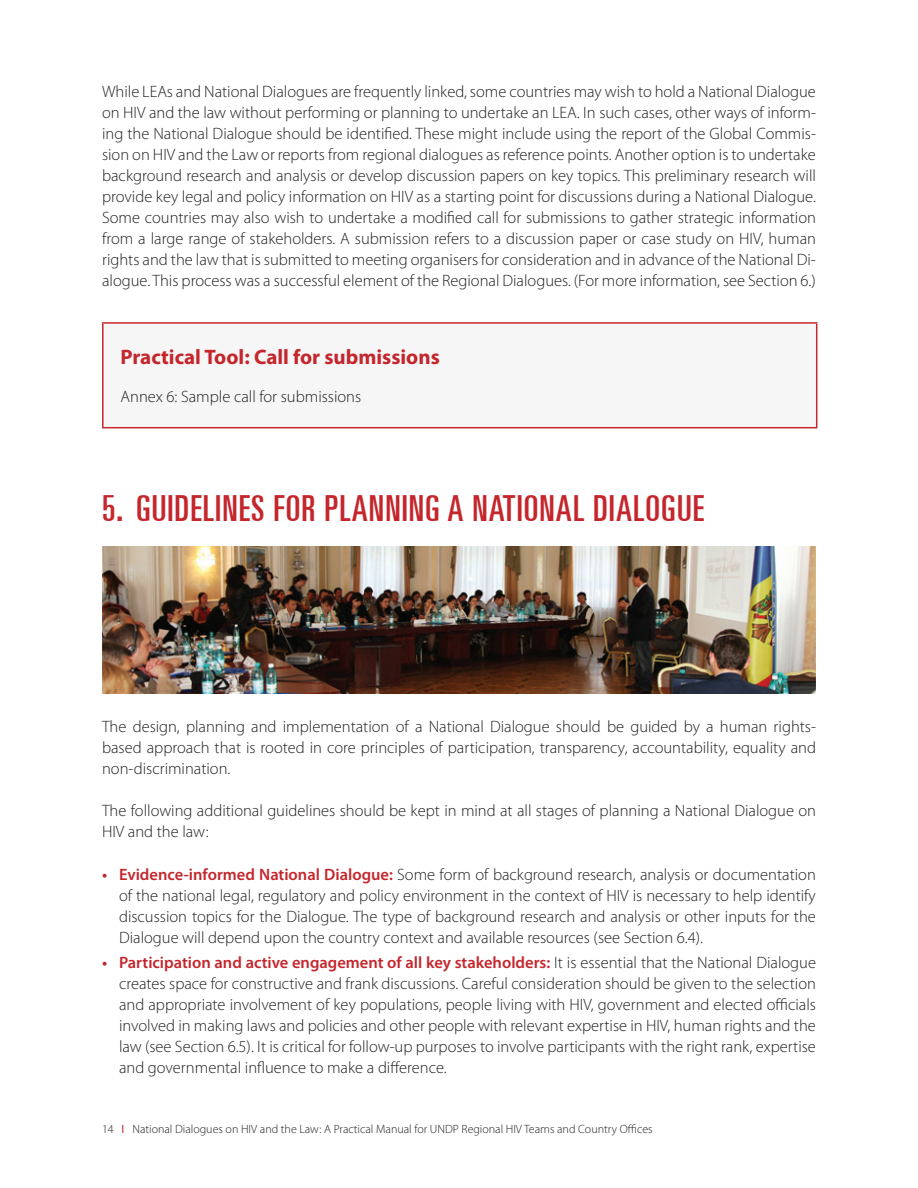
<style>
.page{position:relative;width:918px;height:1188px;background:#fff}
.page>*{position:absolute;margin:0;border:0;box-sizing:border-box;transform-origin:0 0}
.t1{font:ultra-condensed 36px "Univers LT";letter-spacing:.03em;color:#c4262c}
.t2{font:700 21px "Myriad Pro";color:#c4262c}
.t3{font:300 16.5px/21px "Myriad Pro";color:#231f20;text-align:justify}
.t4{font:300 12px "Myriad Pro";color:#231f20}
.s1{font-weight:600;color:#c4262c}
.s2{font-weight:400;color:#c4262c}
</style>
<div class="page">
<div style="left:103px;top:323px;width:714px;height:105px;background:#f6f6f7"></div>
<hr style="left:102px;top:322px;width:715px;height:2px;background:#c4262c">
<hr style="left:102px;top:324px;width:2px;height:103px;background:#c4262c">
<hr style="left:816px;top:324px;width:1px;height:103px;background:#c4262c">
<hr style="left:102px;top:427px;width:715px;height:1px;background:#c4262c">
<img style="left:102px;top:546px;width:714px;height:147px">
<p class="t3" style="left:102px;top:82px;width:715px">While LEAs and National Dialogues are frequently linked, some countries may wish to hold a National Dialogue on HIV and the law without performing or planning to undertake an LEA. In such cases, other ways of inform&shy;ing the National Dialogue should be identified. These might include using the report of the Global Commis&shy;sion on HIV and the Law or reports from regional dialogues as reference points. Another option is to undertake background research and analysis or develop discussion papers on key topics. This preliminary research will provide key legal and policy information on HIV as a starting point for discussions during a National Dialogue.<br>Some countries may also wish to undertake a modified call for submissions to gather strategic information from a large range of stakeholders. A submission refers to a discussion paper or case study on HIV, human rights and the law that is submitted to meeting organisers for consideration and in advance of the National Di&shy;alogue. This process was a successful element of the Regional Dialogues. (For more information, see Section 6.)</p>
<p class="t2" style="left:121px;top:343px;width:321px">Practical Tool: Call for submissions</p>
<p class="t3" style="left:121px;top:386px;width:242px">Annex 6: Sample call for submissions</p>
<h1 class="t1" style="left:102px;top:487px;width:604px">5. GUIDELINES FOR PLANNING A NATIONAL DIALOGUE</h1>
<p class="t3" style="left:102px;top:716px;width:715px">The design, planning and implementation of a National Dialogue should be guided by a human rights&shy;based approach that is rooted in core principles of participation, transparency, accountability, equality and non-discrimination.</p>
<p class="t3" style="left:102px;top:801px;width:715px">The following additional guidelines should be kept in mind at all stages of planning a National Dialogue on<br>HIV and the law:</p>
<p class="t3" style="left:119px;top:864px;width:698px;text-indent:-17px"><span class="s1">• Evidence-informed National Dialogue:</span> Some form of background research, analysis or documentation of the national legal, regulatory and policy environment in the context of HIV is necessary to help identify discussion topics for the Dialogue. The type of background research and analysis or other inputs for the Dialogue will depend upon the country context and available resources (see Section 6.4).</p>
<p class="t3" style="left:119px;top:952px;width:698px;text-indent:-17px"><span class="s1">• Participation and active engagement of all key stakeholders:</span> It is essential that the National Dialogue creates space for constructive and frank discussions. Careful consideration should be given to the selection and appropriate involvement of key populations, people living with HIV, government and elected officials involved in making laws and policies and other people with relevant expertise in HIV, human rights and the law (see Section 6.5). It is critical for follow-up purposes to involve participants with the right rank, expertise and governmental influence to make a difference.</p>
<p class="t4" style="left:102px;top:1123px;width:552px">14 <span class="s2">I</span> National Dialogues on HIV and the Law: A Practical Manual for UNDP Regional HIV Teams and Country Offices</p>
</div>
